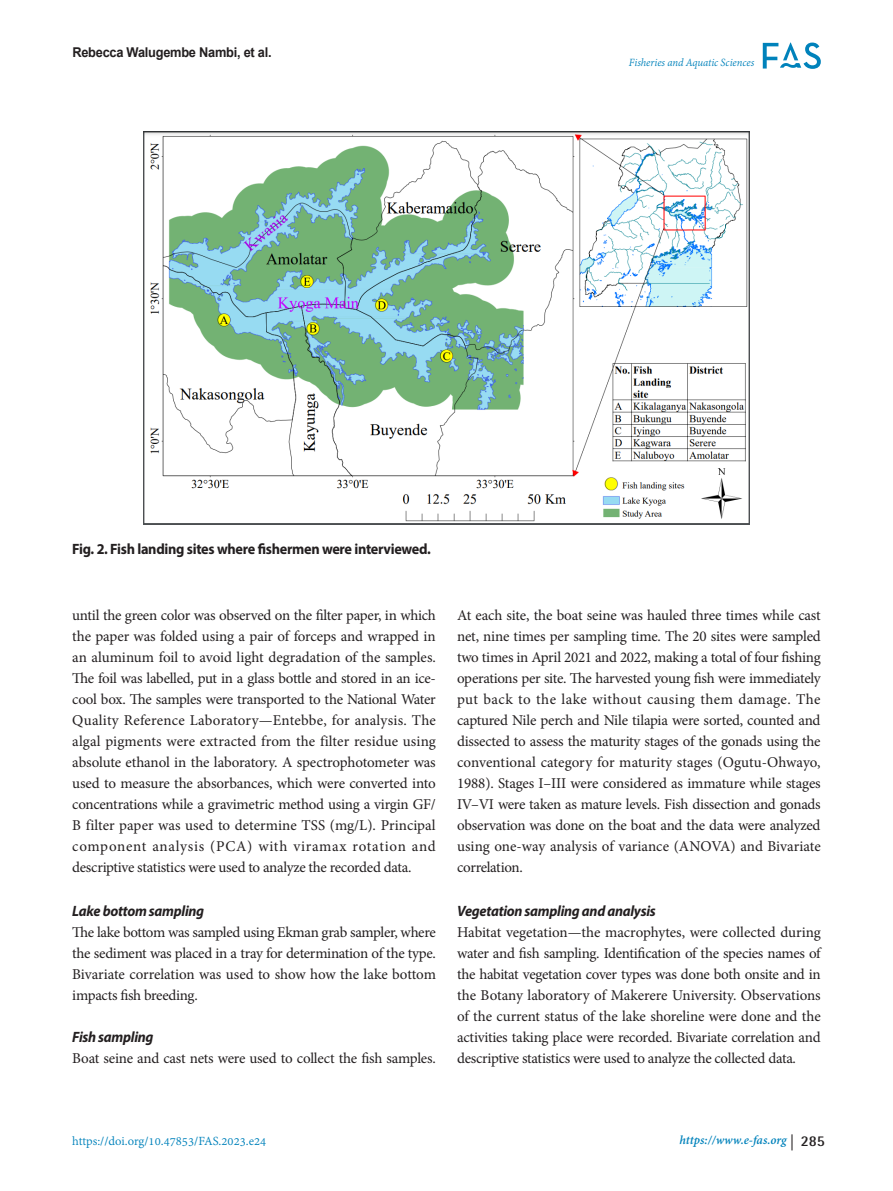
<style>
.page{position:relative;width:893px;height:1191px;background:#fff}
.page>*{position:absolute;margin:0;border:0;box-sizing:border-box;transform-origin:0 0}
.표준{font:15px/21px "Minion Pro";letter-spacing:-.015em;color:#231f20;text-align:justify}
.heading_3rd{font:italic 700 15px "Myriad Pro";letter-spacing:-.02em;color:#231f20;scale:.95 1}
.table_title{font:700 15px "Myriad Pro";letter-spacing:-.02em;color:#231f20;scale:.95 1}
.t1{font:13.5px "Adobe Devanagari";color:#0082bb}
.t2{font:700 13.5px "Arial";letter-spacing:-.02em;color:#231f20;scale:.95 1}
.t3{font:italic 700 13.5px "Adobe Devanagari";color:#0082bb}
.t4{font:italic 12px "Adobe Devanagari";letter-spacing:-.005em;color:#0082bb;scale:.95 1}
.s1{font-family:"Helvetica Neue LT Pro";font-weight:400;font-style:normal;font-size:16.05px;color:#231f20}
.s2{font-family:"Rotis Semi Sans Std";font-style:normal;font-size:15px;color:#231f20}
</style>
<div class="page">
<svg style="left:763px;top:43px;width:58px;height:26px"></svg>
<img style="left:144px;top:131px;width:605px;height:393px">
<p class="t2" style="left:72px;top:42px;width:211px">Rebecca Walugembe Nambi, et al.</p>
<p class="t4" style="left:629px;top:56px;width:133px">Fisheries and Aquatic Sciences</p>
<p class="table_title" style="left:72px;top:539px;width:379px">Fig. 2. Fish landing sites where fishermen were interviewed.</p>
<p class="표준" style="left:72px;top:605px;width:365px">until the green color was observed on the filter paper, in which the paper was folded using a pair of forceps and wrapped in an aluminum foil to avoid light degradation of the samples.<br>The foil was labelled, put in a glass bottle and stored in an ice&shy;cool box. The samples were transported to the National Water Quality Reference Laboratory—Entebbe, for analysis. The algal pigments were extracted from the filter residue using absolute ethanol in the laboratory. A spectrophotometer was used to measure the absorbances, which were converted into concentrations while a gravimetric method using a virgin GF/ B filter paper was used to determine TSS (mg/L). Principal component analysis (PCA) with viramax rotation and descriptive statistics were used to analyze the recorded data.</p>
<p class="heading_3rd" style="left:72px;top:901px;width:140px">Lake bottom sampling</p>
<p class="표준" style="left:72px;top:921px;width:365px">The lake bottom was sampled using Ekman grab sampler, where the sediment was placed in a tray for determination of the type.<br>Bivariate correlation was used to show how the lake bottom impacts fish breeding.</p>
<p class="heading_3rd" style="left:72px;top:1027px;width:87px">Fish sampling</p>
<p class="표준" style="left:72px;top:1047px;width:365px">Boat seine and cast nets were used to collect the fish samples.</p>
<p class="표준" style="left:457px;top:605px;width:365px">At each site, the boat seine was hauled three times while cast net, nine times per sampling time. The 20 sites were sampled two times in April 2021 and 2022, making a total of four fishing operations per site. The harvested young fish were immediately put back to the lake without causing them damage. The captured Nile perch and Nile tilapia were sorted, counted and dissected to assess the maturity stages of the gonads using the conventional category for maturity stages (Ogutu-Ohwayo, 1988). Stages I–III were considered as immature while stages IV–VI were taken as mature levels. Fish dissection and gonads observation was done on the boat and the data were analyzed using one-way analysis of variance (ANOVA) and Bivariate correlation.</p>
<p class="heading_3rd" style="left:457px;top:901px;width:211px">Vegetation sampling and analysis</p>
<p class="표준" style="left:457px;top:921px;width:365px">Habitat vegetation—the macrophytes, were collected during water and fish sampling. Identification of the species names of the habitat vegetation cover types was done both onsite and in the Botany laboratory of Makerere University. Observations of the current status of the lake shoreline were done and the activities taking place were recorded. Bivariate correlation and descriptive statistics were used to analyze the collected data.</p>
<p class="t1" style="left:72px;top:1133px;width:196px">https://doi.org/10.47853/FAS.2023.e24</p>
<p class="t3" style="left:680px;top:1132px;width:147px">https://www.e-fas.org <span class="s1">|</span> <span class="s2">285</span></p>
</div>
